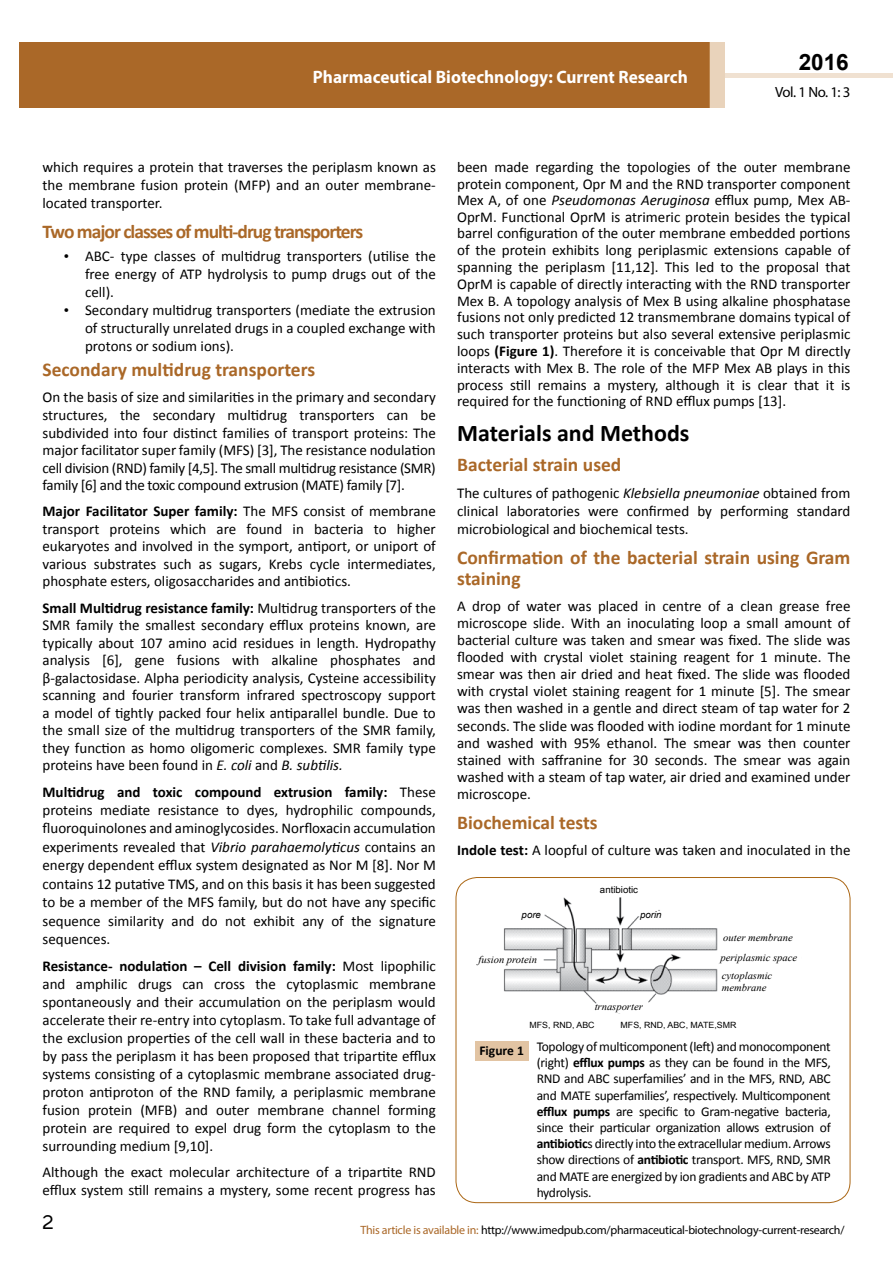
<style>
.page{position:relative;width:893px;height:1263px;background:#fff}
.page>*{position:absolute;margin:0;border:0;box-sizing:border-box;transform-origin:0 0}
.t1{font:25.5px "Tunga";color:#000}
.t2{font:700 24px "Calibri";color:#000}
.t3{font:700 22.5px "Arial";color:#000}
.t4{font:700 19.5px/21.5px "Calibri";color:#aa6828}
.t5{font:700 19.5px "Calibri";letter-spacing:-.05em;color:#aa6828}
.t6{font:700 18px "Myriad Pro";color:#fff;scale:.96 1}
.t7{font:15px/18px "Calibri";color:#000;text-align:justify}
.t8{font:14.85px "Myriad Pro";color:#000}
.t9{font:13.5px/16.2px "Calibri";letter-spacing:-.02em;color:#000;text-align:justify}
.t10{font:12px "Myriad Pro";letter-spacing:-.02em;color:#000}
.t11{font:italic 10.35px/20.7px "Times New Roman";color:#000}
.t12{font:9.45px "Arial";color:#000}
.t13{font:italic 9.45px "Arial";color:#000}
.t14{font:8.55px "Arial";color:#000}
.s1{font-family:"Times New Roman"}
.s2{font-weight:700}
.s3{font-style:italic}
.s4{color:#aa6828}
</style>
<div class="page">
<div style="left:725px;top:73px;width:168px;height:5px;background:#f0e1d1"></div>
<div style="left:19px;top:42px;width:690px;height:66px;background:#aa6828"></div>
<div style="left:709px;top:42px;width:16px;height:66px;background:#e9d3bb"></div>
<div style="left:456px;top:877px;width:394px;height:326px;border:1px solid #ab6715;border-radius:21px"></div>
<div style="left:475px;top:1041px;width:53px;height:20px;background:#e2c4a3"></div>
<img style="left:504px;top:897px;width:214px;height:117px">
<div style="left:640px;top:911px;width:28px;height:12px;background:#fff"></div>
<div style="left:515px;top:905px;width:27px;height:18px;background:#fff"></div>
<div style="left:475px;top:954px;width:67px;height:12px;background:#fff"></div>
<div style="left:589px;top:1004px;width:64px;height:8px;background:#fff"></div>
<p class="t6" style="left:313px;top:65px;width:392px">Pharmaceutical Biotechnology: Current Research</p>
<p class="t6" style="left:585px;top:74px;width:128px">ISSN 1698-9465</p>
<h3 class="t3" style="left:799px;top:47px;width:52px">2016</h3>
<p class="t8" style="left:775px;top:83px;width:77px">Vol. 1 No. 1: 3</p>
<p class="t7" style="left:43px;top:158px;width:395px">which requires a protein that traverses the periplasm known as the membrane fusion protein (MFP) and an outer membrane&shy;located transporter.</p>
<h3 class="t5" style="left:43px;top:219px;width:322px">Two major classes of multi-drug transporters</h3>
<p class="t7" style="left:85px;top:247px;width:352px;text-indent:-21px"><span class="s1">•</span> ABC- type classes of multidrug transporters (utilise the free energy of ATP hydrolysis to pump drugs out of the cell).</p>
<p class="t7" style="left:85px;top:301px;width:352px;text-indent:-21px"><span class="s1">•</span> Secondary multidrug transporters (mediate the extrusion of structurally unrelated drugs in a coupled exchange with protons or sodium ions).</p>
<h3 class="t4" style="left:43px;top:359px;width:274px">Secondary multidrug transporters</h3>
<p class="t7" style="left:43px;top:389px;width:395px;line-height:17.5px">On the basis of size and similarities in the primary and secondary structures, the secondary multidrug transporters can be subdivided into four distinct families of transport proteins: The major facilitator super family (MFS) [3], The resistance nodulation cell division (RND) family [4,5]. The small multidrug resistance (SMR) family [6] and the toxic compound extrusion (MATE) family [7].</p>
<p class="t7" style="left:43px;top:502px;width:395px;line-height:17.5px"><span class="s2">Major Facilitator Super family:</span> The MFS consist of membrane transport proteins which are found in bacteria to higher eukaryotes and involved in the symport, antiport, or uniport of various substrates such as sugars, Krebs cycle intermediates, phosphate esters, oligosaccharides and antibiotics.</p>
<p class="t7" style="left:43px;top:599px;width:395px;line-height:17.5px"><span class="s2">Small Multidrug resistance family:</span> Multidrug transporters of the SMR family the smallest secondary efflux proteins known, are typically about 107 amino acid residues in length. Hydropathy analysis [6], gene fusions with alkaline phosphates and β-galactosidase. Alpha periodicity analysis, Cysteine accessibility scanning and fourier transform infrared spectroscopy support a model of tightly packed four helix antiparallel bundle. Due to the small size of the multidrug transporters of the SMR family, they function as homo oligomeric complexes. SMR family type proteins have been found in <span class="s3">E. coli</span> and <span class="s3">B. subtilis.</span></p>
<p class="t7" style="left:43px;top:782px;width:395px;line-height:18.5px"><span class="s2">Multidrug and toxic compound extrusion family:</span> These proteins mediate resistance to dyes, hydrophilic compounds, fluoroquinolones and aminoglycosides. Norfloxacin accumulation experiments revealed that <span class="s3">Vibrio parahaemolyticus</span> contains an energy dependent efflux system designated as Nor M [8]. Nor M contains 12 putative TMS, and on this basis it has been suggested to be a member of the MFS family, but do not have any specific sequence similarity and do not exhibit any of the signature sequences.</p>
<p class="t7" style="left:43px;top:957px;width:395px"><span class="s2">Resistance- nodulation – Cell division family:</span> Most lipophilic and amphilic drugs can cross the cytoplasmic membrane spontaneously and their accumulation on the periplasm would accelerate their re-entry into cytoplasm. To take full advantage of the exclusion properties of the cell wall in these bacteria and to by pass the periplasm it has been proposed that tripartite efflux systems consisting of a cytoplasmic membrane associated drug&shy;proton antiproton of the RND family, a periplasmic membrane fusion protein (MFB) and outer membrane channel forming protein are required to expel drug form the cytoplasm to the surrounding medium [9,10].</p>
<p class="t7" style="left:43px;top:1163px;width:395px">Although the exact molecular architecture of a tripartite RND efflux system still remains a mystery, some recent progress has</p>
<p class="t7" style="left:457px;top:159px;width:395px;line-height:16.6px">been made regarding the topologies of the outer membrane protein component, Opr M and the RND transporter component Mex A, of one <span class="s3">Pseudomonas Aeruginosa</span> efflux pump, Mex AB-OprM. Functional OprM is atrimeric protein besides the typical barrel configuration of the outer membrane embedded portions of the protein exhibits long periplasmic extensions capable of spanning the periplasm [11,12]. This led to the proposal that OprM is capable of directly interacting with the RND transporter Mex B. A topology analysis of Mex B using alkaline phosphatase fusions not only predicted 12 transmembrane domains typical of such transporter proteins but also several extensive periplasmic loops <span class="s2">(Figure 1)</span>. Therefore it is conceivable that Opr M directly interacts with Mex B. The role of the MFP Mex AB plays in this process still remains a mystery, although it is clear that it is required for the functioning of RND efflux pumps [13].</p>
<h2 class="t2" style="left:457px;top:418px;width:234px">Materials and Methods</h2>
<h3 class="t4" style="left:457px;top:454px;width:166px">Bacterial strain used</h3>
<p class="t7" style="left:457px;top:484px;width:395px">The cultures of pathogenic <span class="s3">Klebsiella pneumoniae</span> obtained from clinical laboratories were confirmed by performing standard microbiological and biochemical tests.</p>
<h3 class="t4" style="left:457px;top:547px;width:395px">Confirmation of the bacterial strain using Gram staining</h3>
<p class="t7" style="left:457px;top:597px;width:395px;line-height:17.1px">A drop of water was placed in centre of a clean grease free microscope slide. With an inoculating loop a small amount of bacterial culture was taken and smear was fixed. The slide was flooded with crystal violet staining reagent for 1 minute. The smear was then air dried and heat fixed. The slide was flooded with crystal violet staining reagent for 1 minute [5]. The smear was then washed in a gentle and direct steam of tap water for 2 seconds. The slide was flooded with iodine mordant for 1 minute and washed with 95% ethanol. The smear was then counter stained with saffranine for 30 seconds. The smear was again washed with a steam of tap water, air dried and examined under microscope.</p>
<h3 class="t4" style="left:457px;top:812px;width:142px">Biochemical tests</h3>
<p class="t7" style="left:457px;top:841px;width:395px"><span class="s2">Indole test:</span> A loopful of culture was taken and inoculated in the</p>
<p class="t12" style="left:600px;top:884px;width:40px">antibiotic</p>
<p class="t13" style="left:522px;top:908px;width:21px">pore</p>
<p class="t13" style="left:640px;top:908px;width:23px">porin</p>
<p class="t11" style="left:478px;top:949px;width:60px">fusion protein</p>
<p class="t11" style="left:595px;top:996px;width:50px">trnasporter</p>
<p class="t11" style="left:720px;top:926px;width:78px">outer membrane periplasmic space</p>
<p class="t11" style="left:722px;top:969px;width:52px;line-height:12.5px">cytoplasmic membrane</p>
<p class="t14" style="left:530px;top:1020px;width:67px">MFS, RND, ABC</p>
<p class="t14" style="left:621px;top:1020px;width:117px">MFS, RND, ABC, MATE,SMR</p>
<p class="t9" style="left:537px;top:1038px;width:296px;text-indent:-57px"><span class="s2">Figure 1</span> Topology of multicomponent (left) and monocomponent (right) <span class="s2">efflux pumps</span> as they can be found in the MFS, RND and ABC superfamilies’ and in the MFS, RND, ABC and MATE superfamilies’, respectively. Multicomponent <span class="s2">efflux pumps</span> are specific to Gram-negative bacteria, since their particular organization allows extrusion of <span class="s2">antibiotic</span>s directly into the extracellular medium. Arrows show directions of <span class="s2">antibiotic</span> transport. MFS, RND, SMR and MATE are energized by ion gradients and ABC by ATP hydrolysis.</p>
<h1 class="t1" style="left:42px;top:1205px;width:13px">2</h1>
<p class="t10" style="left:360px;top:1223px;width:486px"><span class="s4">This article is available in:</span> http://www.imedpub.com/pharmaceutical-biotechnology-current-research/</p>
</div>
